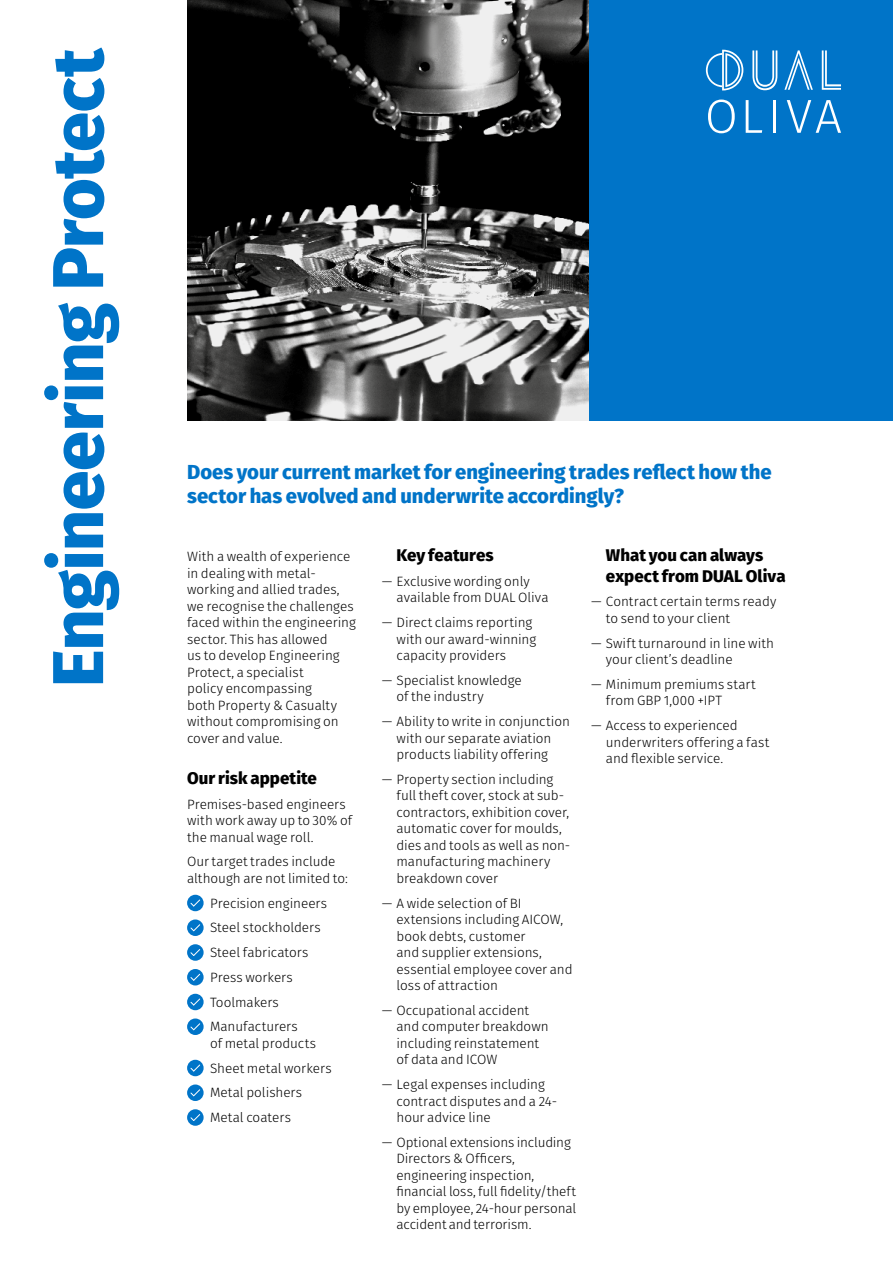
<style>
.page{position:relative;width:893px;height:1263px;background:#fff}
.page>*{position:absolute;margin:0;border:0;box-sizing:border-box;transform-origin:0 0}
.t1{font:800 71.85px "Fira Sans";letter-spacing:-.015em;color:#0074c8}
.t2{font:800 20.25px/24.8px "Fira Sans";color:#0074c8}
.t3{font:800 16.8px/20.5px "Fira Sans";color:#000}
.t4{font:300 13.5px/16.5px "Fira Sans";letter-spacing:-.005em;color:#000}
</style>
<div class="page">
<div style="left:589px;top:0;width:304px;height:421px;background:#0074c8"></div>
<div style="left:187px;top:895px;width:17px;height:16px;background:#0074c8;border-radius:50%"></div>
<svg style="left:190px;top:899px;width:11px;height:8px"></svg>
<svg style="left:187px;top:919px;width:17px;height:17px"></svg>
<svg style="left:190px;top:924px;width:11px;height:8px"></svg>
<svg style="left:187px;top:944px;width:17px;height:17px"></svg>
<svg style="left:190px;top:948px;width:11px;height:8px"></svg>
<div style="left:187px;top:969px;width:17px;height:16px;background:#0074c8;border-radius:50%"></div>
<svg style="left:190px;top:973px;width:11px;height:8px"></svg>
<div style="left:187px;top:994px;width:17px;height:16px;background:#0074c8;border-radius:50%"></div>
<svg style="left:190px;top:998px;width:10px;height:8px"></svg>
<svg style="left:187px;top:1018px;width:17px;height:17px"></svg>
<svg style="left:190px;top:1023px;width:11px;height:8px"></svg>
<div style="left:187px;top:1060px;width:17px;height:16px;background:#0074c8;border-radius:50%"></div>
<svg style="left:190px;top:1064px;width:10px;height:8px"></svg>
<svg style="left:187px;top:1084px;width:17px;height:17px"></svg>
<svg style="left:190px;top:1089px;width:11px;height:8px"></svg>
<svg style="left:187px;top:1109px;width:17px;height:17px"></svg>
<svg style="left:190px;top:1113px;width:11px;height:8px"></svg>
<svg style="left:822px;top:50px;width:19px;height:40px"></svg>
<svg style="left:752px;top:50px;width:25px;height:40px"></svg>
<svg style="left:784px;top:50px;width:29px;height:40px"></svg>
<svg style="left:706px;top:50px;width:37px;height:40px"></svg>
<svg style="left:708px;top:100px;width:27px;height:33px"></svg>
<svg style="left:746px;top:100px;width:16px;height:33px"></svg>
<hr style="left:773px;top:100px;width:3px;height:33px;background:#fff">
<svg style="left:787px;top:100px;width:54px;height:33px"></svg>
<img style="left:187px;top:0;width:402px;height:421px">
<h1 class="t1" style="left:28px;top:687px;width:641px;rotate:-90deg">Engineering Protect</h1>
<h2 class="t2" style="left:187px;top:459px;width:586px">Does your current market for engineering trades reflect how the sector has evolved and underwrite accordingly?</h2>
<p class="t4" style="left:187px;top:548px;width:170px">With a wealth of experience in dealing with metal&shy;working and allied trades, we recognise the challenges faced within the engineering sector. This has allowed<br>us to develop Engineering<br>Protect, a specialist<br>policy encompassing<br>both Property &amp; Casualty without compromising on cover and value.</p>
<p class="t3" style="left:187px;top:768px;width:131px">Our risk appetite</p>
<p class="t4" style="left:187px;top:796px;width:166px">Premises-based engineers with work away up to 30% of the manual wage roll.</p>
<p class="t4" style="left:187px;top:853px;width:162px">Our target trades include although are not limited to:</p>
<p class="t4" style="left:210px;top:890px;width:119px;line-height:24.8px">Precision engineers<br>Steel stockholders<br>Steel fabricators<br>Press workers<br>Toolmakers<br>Manufacturers</p>
<p class="t4" style="left:210px;top:1031px;width:123px;line-height:24.8px">of metal products<br>Sheet metal workers<br>Metal polishers<br>Metal coaters</p>
<p class="t3" style="left:396px;top:545px;width:99px">Key features</p>
<p class="t4" style="left:396px;top:573px;width:154px;text-indent:-15px">— Exclusive wording only available from DUAL Oliva</p>
<p class="t4" style="left:396px;top:614px;width:141px;text-indent:-15px">— Direct claims reporting with our award-winning capacity providers</p>
<p class="t4" style="left:396px;top:672px;width:127px;text-indent:-15px">— Specialist knowledge of the industry</p>
<p class="t4" style="left:382px;top:713px;width:190px;text-align:center">— Ability to write in conjunction with our separate aviation products liability offering</p>
<p class="t4" style="left:396px;top:771px;width:175px;text-indent:-15px">— Property section including full theft cover, stock at sub&shy;contractors, exhibition cover, automatic cover for moulds, dies and tools as well as non&shy;manufacturing machinery breakdown cover</p>
<p class="t4" style="left:396px;top:894px;width:178px;text-indent:-15px">— A wide selection of BI extensions including AICOW, book debts, customer<br>and supplier extensions, essential employee cover and loss of attraction</p>
<p class="t4" style="left:396px;top:1002px;width:154px;text-indent:-15px">— Occupational accident and computer breakdown including reinstatement of data and ICOW</p>
<p class="t4" style="left:396px;top:1076px;width:162px;text-indent:-15px">— Legal expenses including contract disputes and a 24- hour advice line</p>
<p class="t4" style="left:396px;top:1134px;width:181px;text-indent:-15px">— Optional extensions including<br>Directors &amp; Officers, engineering inspection, financial loss, full fidelity/theft by employee, 24-hour personal accident and terrorism.</p>
<p class="t3" style="left:606px;top:545px;width:181px">What you can always expect from DUAL Oliva</p>
<p class="t4" style="left:606px;top:593px;width:172px;text-indent:-15px">— Contract certain terms ready to send to your client</p>
<p class="t4" style="left:606px;top:635px;width:170px;text-indent:-15px">— Swift turnaround in line with your client’s deadline</p>
<p class="t4" style="left:606px;top:676px;width:151px;text-indent:-15px">— Minimum premiums start from GBP 1,000 +IPT</p>
<p class="t4" style="left:606px;top:717px;width:165px;text-indent:-15px">— Access to experienced underwriters offering a fast and flexible service.</p>
</div>
